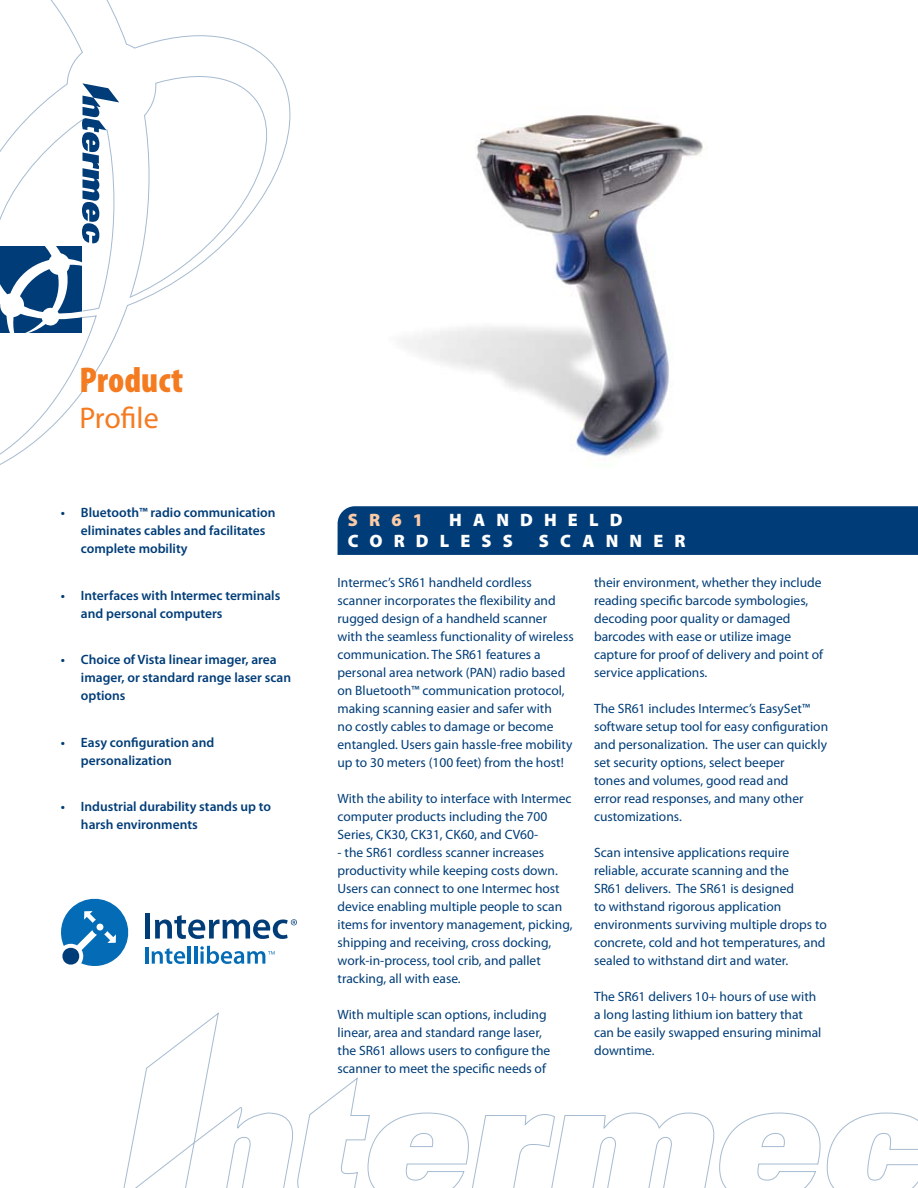
<style>
.page{position:relative;width:918px;height:1188px;background:#fff}
.page>*{position:absolute;margin:0;border:0;box-sizing:border-box;transform-origin:0 0}
.t1{font:900 condensed 36px "Myriad Pro";color:#f47b20}
.t2{font:30px "Myriad Pro";letter-spacing:-.005em;color:#f47b20}
.t3{font:900 18px/21.6px "Myriad Pro";letter-spacing:.62em;color:#fff}
.t4{font:900 18px "Myriad Pro";color:#fbcaa6}
.t5{font:13.5px/18px "Myriad Pro";color:#003d78}
.t6{font:600 13.5px/18px "Myriad Pro";color:#003d78}
</style>
<div class="page">
<svg style="left:0;top:0;width:290px;height:465px"></svg>
<svg style="left:0;top:83px;width:119px;height:249px"></svg>
<div style="left:338px;top:506px;width:580px;height:49px;background:#003d78"></div>
<svg style="left:123px;top:1012px;width:795px;height:176px"></svg>
<img style="left:402px;top:115px;width:306px;height:344px">
<div style="left:145px;top:913px;width:5px;height:26px;background:#003d78"></div>
<svg style="left:155px;top:915px;width:142px;height:24px"></svg>
<hr style="left:145px;top:947px;width:3px;height:17px;background:#046cb6">
<svg style="left:152px;top:948px;width:33px;height:16px"></svg>
<hr style="left:188px;top:946px;width:3px;height:18px;background:#046cb6">
<hr style="left:194px;top:946px;width:3px;height:18px;background:#046cb6">
<svg style="left:200px;top:946px;width:75px;height:18px"></svg>
<svg style="left:61px;top:899px;width:68px;height:67px"></svg>
<h1 class="t1" style="left:80px;top:359px;width:105px">Product</h1>
<h2 class="t2" style="left:80px;top:401px;width:81px">Profile</h2>
<p class="t6" style="left:81px;top:504px;width:196px;text-indent:-20px">• Bluetooth™ radio communication eliminates cables and facilitates complete mobility</p>
<p class="t6" style="left:81px;top:586px;width:201px;text-indent:-20px">• Interfaces with Intermec terminals and personal computers</p>
<p class="t6" style="left:81px;top:651px;width:212px;text-indent:-20px">• Choice of Vista linear imager, area imager, or standard range laser scan options</p>
<p class="t6" style="left:81px;top:733px;width:135px;text-indent:-20px">• Easy configuration and personalization</p>
<p class="t6" style="left:81px;top:798px;width:192px;text-indent:-20px">• Industrial durability stands up to harsh environments</p>
<h3 class="t4" style="left:348px;top:509px;width:77px">SR61</h3>
<h3 class="t3" style="left:348px;top:509px;width:276px;text-indent:101px">HANDHELD<br>CORDLESS</h3>
<h3 class="t3" style="left:539px;top:531px;width:148px">SCANNER</h3>
<p class="t5" style="left:338px;top:574px;width:238px">Intermec’s SR61 handheld cordless scanner incorporates the flexibility and rugged design of a handheld scanner with the seamless functionality of wireless communication. The SR61 features a personal area network (PAN) radio based on Bluetooth™ communication protocol, making scanning easier and safer with<br>no costly cables to damage or become entangled. Users gain hassle-free mobility up to 30 meters (100 feet) from the host!</p>
<p class="t5" style="left:338px;top:790px;width:235px">With the ability to interface with Intermec computer products including the 700<br>Series, CK30, CK31, CK60, and CV60-</p>
<p class="t5" style="left:338px;top:844px;width:236px">- the SR61 cordless scanner increases productivity while keeping costs down.<br>Users can connect to one Intermec host device enabling multiple people to scan items for inventory management, picking, shipping and receiving, cross docking, work-in-process, tool crib, and pallet tracking, all with ease.</p>
<p class="t5" style="left:338px;top:1006px;width:214px">With multiple scan options, including linear, area and standard range laser, the SR61 allows users to configure the scanner to meet the specific needs of</p>
<p class="t5" style="left:594px;top:574px;width:230px">their environment, whether they include reading specific barcode symbologies, decoding poor quality or damaged barcodes with ease or utilize image capture for proof of delivery and point of service applications.</p>
<p class="t5" style="left:594px;top:700px;width:236px">The SR61 includes Intermec’s EasySet™ software setup tool for easy configuration and personalization. The user can quickly set security options, select beeper<br>tones and volumes, good read and<br>error read responses, and many other customizations.</p>
<p class="t5" style="left:594px;top:844px;width:234px">Scan intensive applications require reliable, accurate scanning and the<br>SR61 delivers. The SR61 is designed<br>to withstand rigorous application environments surviving multiple drops to concrete, cold and hot temperatures, and sealed to withstand dirt and water.</p>
<p class="t5" style="left:594px;top:988px;width:229px">The SR61 delivers 10+ hours of use with a long lasting lithium ion battery that can be easily swapped ensuring minimal downtime.</p>
</div>
